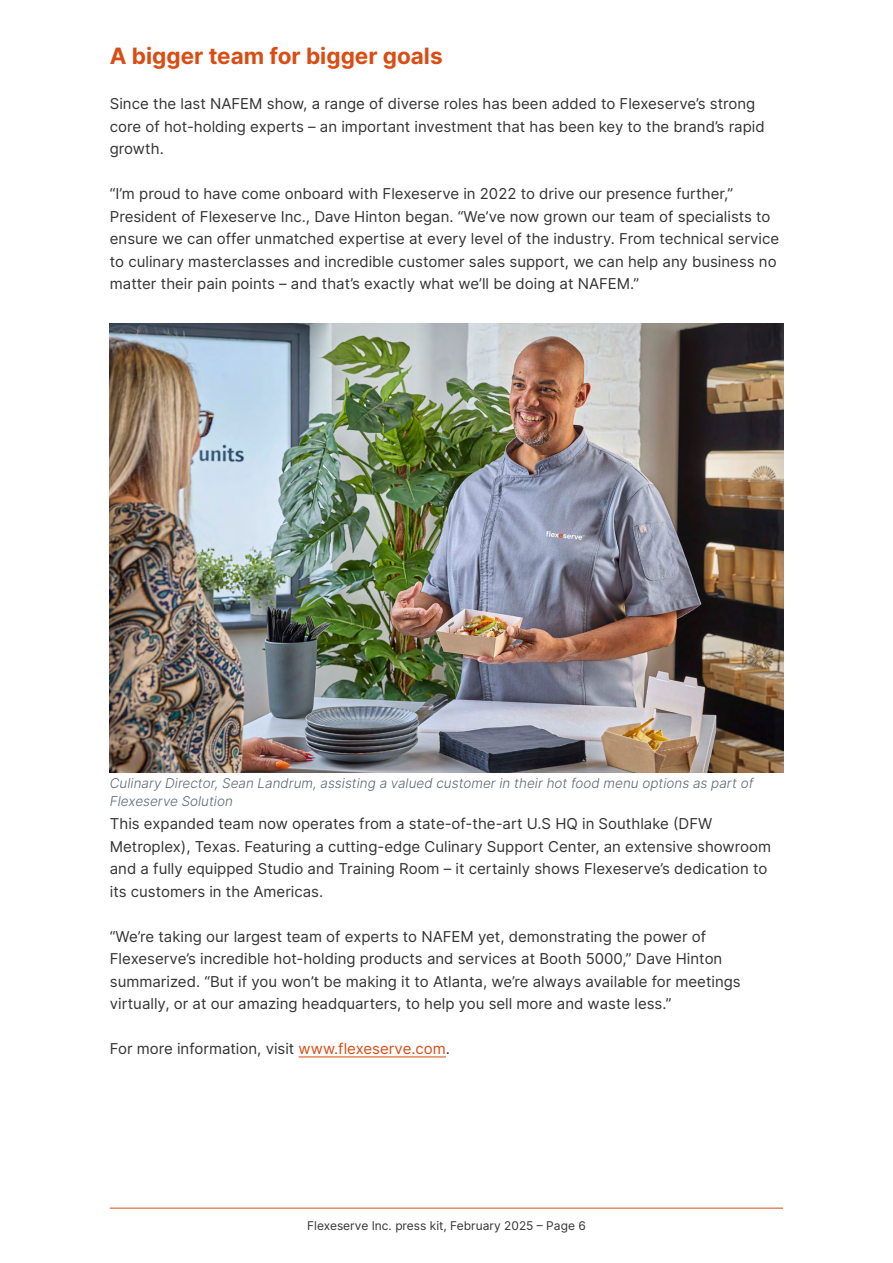
<style>
.page{position:relative;width:893px;height:1263px;background:#fff}
.page>*{position:absolute;margin:0;border:0;box-sizing:border-box;transform-origin:0 0}
.t1{font:700 22.5px "Inter";color:#d94d14}
.t2{font:15px/22.5px "Inter";color:#333}
.t3{font:italic 300 13.5px/18px "Inter";color:#5b6771}
.t4{font:12px "Inter";color:#333}
.s1{color:#d94d14}
</style>
<div class="page">
<hr style="left:110px;top:1208px;width:673px;height:1px;background:#d94d15">
<hr style="left:299px;top:1056px;width:147px;height:1px;background:#d94d14">
<img style="left:110px;top:323px;width:673px;height:449px">
<h1 class="t1" style="left:110px;top:39px;width:334px">A bigger team for bigger goals</h1>
<p class="t2" style="left:110px;top:92px;width:656px">Since the last NAFEM show, a range of diverse roles has been added to Flexeserve’s strong core of hot-holding experts – an important investment that has been key to the brand’s rapid growth.</p>
<p class="t2" style="left:110px;top:182px;width:671px">“I’m proud to have come onboard with Flexeserve in 2022 to drive our presence further,” President of Flexeserve Inc., Dave Hinton began. “We’ve now grown our team of specialists to ensure we can offer unmatched expertise at every level of the industry. From technical service to culinary masterclasses and incredible customer sales support, we can help any business no matter their pain points – and that’s exactly what we’ll be doing at NAFEM.”</p>
<p class="t3" style="left:110px;top:773px;width:645px">Culinary Director, Sean Landrum, assisting a valued customer in their hot food menu options as part of<br>Flexeserve Solution</p>
<p class="t2" style="left:110px;top:812px;width:663px">This expanded team now operates from a state-of-the-art U.S HQ in Southlake (DFW Metroplex), Texas. Featuring a cutting-edge Culinary Support Center, an extensive showroom and a fully equipped Studio and Training Room – it certainly shows Flexeserve’s dedication to its customers in the Americas.</p>
<p class="t2" style="left:110px;top:925px;width:632px">“We’re taking our largest team of experts to NAFEM yet, demonstrating the power of Flexeserve’s incredible hot-holding products and services at Booth 5000,” Dave Hinton summarized. “But if you won’t be making it to Atlanta, we’re always available for meetings virtually, or at our amazing headquarters, to help you sell more and waste less.”</p>
<p class="t2" style="left:110px;top:1037px;width:342px">For more information, visit <span class="s1">www.flexeserve.com</span>.</p>
<p class="t4" style="left:307px;top:1216px;width:280px">Flexeserve Inc. press kit, February 2025 – Page 6</p>
</div>
